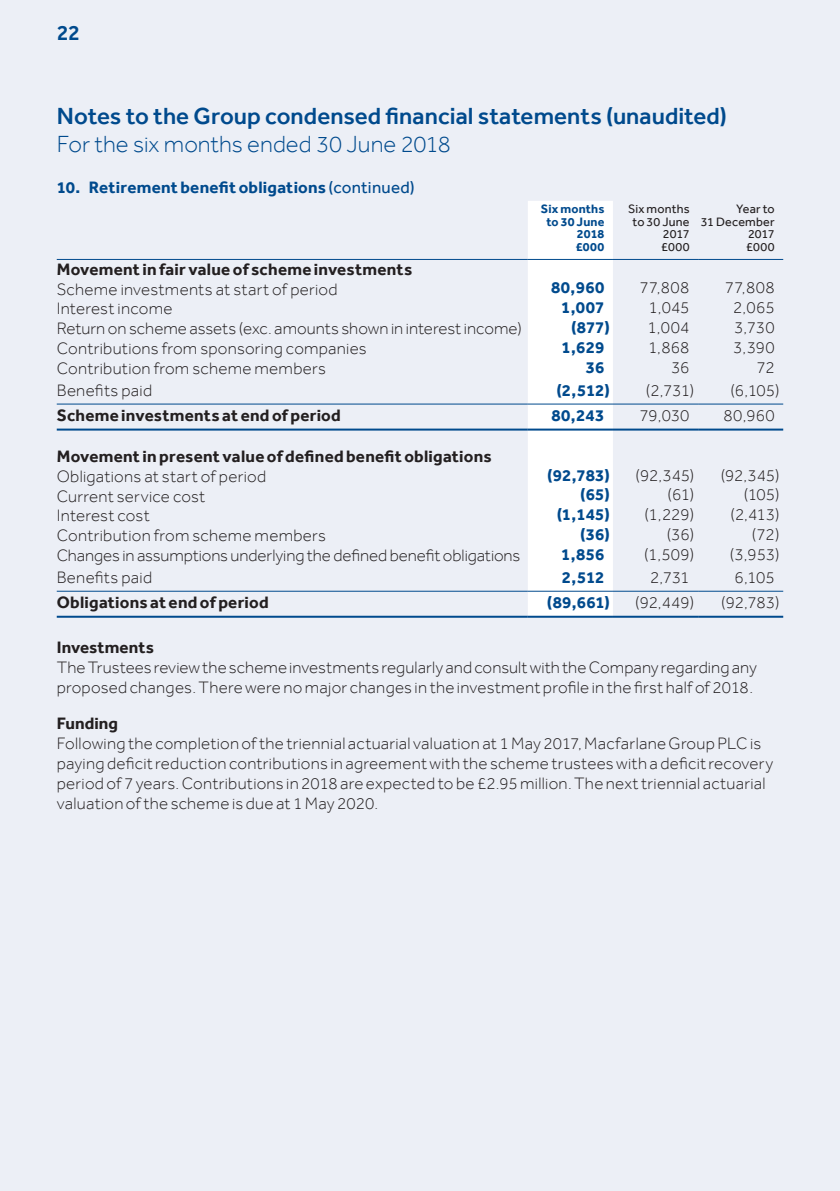
<style>
.page{position:relative;width:840px;height:1191px;background:#fff}
.page>*{position:absolute;margin:0;border:0;box-sizing:border-box;transform-origin:0 0}
.t1{font:500 24px "Effra";color:#004a8d}
.t2{font:300 24px "Effra";color:#004a8d}
.t3{font:500 22px "Effra";color:#004a8d}
.t4{font:300 17px/20px "Effra";letter-spacing:.01em;color:#231f20}
.t5{font:700 17px "Effra";letter-spacing:.015em;color:#231f20}
.t6{font:700 17px "Effra";letter-spacing:.015em;color:#004a8d}
.t7{font:12.4px/12.4px "Effra";letter-spacing:.015em;color:#231f20;text-align:right}
.t8{font:700 12.4px/12.4px "Effra";letter-spacing:.015em;color:#004a8d;text-align:right}
.s1{font-weight:400}
</style>
<div class="page">
<div style="left:0;top:0;width:839px;height:1191px;background:#eceff6"></div>
<div style="left:527px;top:201px;width:85px;height:415px;background:#fff"></div>
<hr style="left:57px;top:259px;width:470px;height:1px;background:#004a8d">
<hr style="left:527px;top:259px;width:85px;height:1px;background:#004a8d">
<hr style="left:612px;top:259px;width:85px;height:1px;background:#004a8d">
<hr style="left:697px;top:259px;width:85px;height:1px;background:#004a8d">
<hr style="left:57px;top:616px;width:470px;height:2px;background:#004a8d">
<hr style="left:527px;top:616px;width:85px;height:2px;background:#004a8d">
<hr style="left:612px;top:616px;width:85px;height:2px;background:#004a8d">
<hr style="left:697px;top:616px;width:85px;height:2px;background:#004a8d">
<hr style="left:57px;top:591px;width:470px;height:1px;background:#004a8d">
<hr style="left:527px;top:591px;width:85px;height:1px;background:#004a8d">
<hr style="left:612px;top:591px;width:85px;height:1px;background:#004a8d">
<hr style="left:697px;top:591px;width:85px;height:1px;background:#004a8d">
<hr style="left:57px;top:428px;width:470px;height:2px;background:#004a8d">
<hr style="left:527px;top:428px;width:85px;height:2px;background:#004a8d">
<hr style="left:612px;top:428px;width:85px;height:2px;background:#004a8d">
<hr style="left:697px;top:428px;width:85px;height:2px;background:#004a8d">
<hr style="left:57px;top:404px;width:470px;height:1px;background:#004a8d">
<hr style="left:527px;top:404px;width:85px;height:1px;background:#004a8d">
<hr style="left:612px;top:404px;width:85px;height:1px;background:#004a8d">
<hr style="left:697px;top:404px;width:85px;height:1px;background:#004a8d">
<p class="t3" style="left:57px;top:19px;width:25px">22</p>
<h1 class="t1" style="left:57px;top:101px;width:671px">Notes to the Group condensed financial statements (unaudited)</h1>
<h1 class="t2" style="left:57px;top:129px;width:395px">For the six months ended 30 June 2018</h1>
<p class="t6" style="left:57px;top:177px;width:359px">10. Retirement benefit obligations <span class="s1">(continued)</span></p>
<p class="t8" style="left:540px;top:203px;width:65px">Six months to 30 June<br>2018<br>£000</p>
<p class="t7" style="left:627px;top:203px;width:63px">Six months to 30 June<br>2017<br>£000</p>
<p class="t7" style="left:700px;top:203px;width:75px">Year to<br>31 December<br>2017<br>£000</p>
<p class="t5" style="left:57px;top:259px;width:357px">Movement in fair value of scheme investments</p>
<p class="t4" style="left:57px;top:279px;width:282px">Scheme investments at start of period</p>
<p class="t6" style="left:551px;top:278px;width:55px">80,960</p>
<p class="t4" style="left:639px;top:277px;width:51px">77,808</p>
<p class="t4" style="left:724px;top:277px;width:51px">77,808</p>
<p class="t4" style="left:57px;top:298px;width:117px">Interest income</p>
<p class="t6" style="left:560px;top:297px;width:45px">1,007</p>
<p class="t4" style="left:648px;top:297px;width:42px">1,045</p>
<p class="t4" style="left:732px;top:297px;width:43px">2,065</p>
<p class="t4" style="left:57px;top:318px;width:466px">Return on scheme assets (exc. amounts shown in interest income)</p>
<p class="t6" style="left:571px;top:317px;width:40px">(877)</p>
<p class="t4" style="left:647px;top:317px;width:43px">1,004</p>
<p class="t4" style="left:733px;top:317px;width:42px">3,730</p>
<p class="t4" style="left:57px;top:338px;width:311px">Contributions from sponsoring companies</p>
<p class="t6" style="left:561px;top:337px;width:44px">1,629</p>
<p class="t4" style="left:647px;top:337px;width:43px">1,868</p>
<p class="t4" style="left:732px;top:337px;width:43px">3,390</p>
<p class="t4" style="left:57px;top:358px;width:270px">Contribution from scheme members</p>
<p class="t6" style="left:585px;top:357px;width:20px">36</p>
<p class="t4" style="left:670px;top:357px;width:20px">36</p>
<p class="t4" style="left:755px;top:357px;width:20px">72</p>
<p class="t4" style="left:57px;top:380px;width:97px">Benefits paid</p>
<p class="t6" style="left:556px;top:380px;width:55px">(2,512)</p>
<p class="t4" style="left:645px;top:380px;width:50px">(2,731)</p>
<p class="t4" style="left:730px;top:380px;width:51px">(6,105)</p>
<p class="t5" style="left:57px;top:405px;width:285px">Scheme investments at end of period</p>
<p class="t6" style="left:551px;top:405px;width:55px">80,243</p>
<p class="t4" style="left:639px;top:405px;width:52px">79,030</p>
<p class="t4" style="left:723px;top:405px;width:53px">80,960</p>
<p class="t5" style="left:57px;top:446px;width:436px">Movement in present value of defined benefit obligations</p>
<p class="t4" style="left:57px;top:466px;width:211px">Obligations at start of period</p>
<p class="t6" style="left:546px;top:465px;width:64px">(92,783)</p>
<p class="t4" style="left:635px;top:465px;width:60px">(92,345)</p>
<p class="t4" style="left:720px;top:465px;width:60px">(92,345)</p>
<p class="t4" style="left:57px;top:486px;width:150px">Current service cost</p>
<p class="t6" style="left:580px;top:484px;width:31px">(65)</p>
<p class="t4" style="left:667px;top:484px;width:28px">(61)</p>
<p class="t4" style="left:743px;top:484px;width:37px">(105)</p>
<p class="t4" style="left:57px;top:505px;width:94px">Interest cost</p>
<p class="t6" style="left:556px;top:504px;width:55px">(1,145)</p>
<p class="t4" style="left:644px;top:504px;width:51px">(1,229)</p>
<p class="t4" style="left:730px;top:504px;width:50px">(2,413)</p>
<p class="t4" style="left:57px;top:525px;width:270px">Contribution from scheme members</p>
<p class="t6" style="left:579px;top:524px;width:31px">(36)</p>
<p class="t4" style="left:666px;top:524px;width:29px">(36)</p>
<p class="t4" style="left:751px;top:524px;width:29px">(72)</p>
<p class="t4" style="left:57px;top:545px;width:465px">Changes in assumptions underlying the defined benefit obligations</p>
<p class="t6" style="left:561px;top:544px;width:45px">1,856</p>
<p class="t4" style="left:643px;top:544px;width:52px">(1,509)</p>
<p class="t4" style="left:729px;top:544px;width:51px">(3,953)</p>
<p class="t4" style="left:57px;top:567px;width:97px">Benefits paid</p>
<p class="t6" style="left:561px;top:567px;width:44px">2,512</p>
<p class="t4" style="left:649px;top:567px;width:41px">2,731</p>
<p class="t4" style="left:734px;top:567px;width:42px">6,105</p>
<p class="t5" style="left:57px;top:592px;width:213px">Obligations at end of period</p>
<p class="t6" style="left:546px;top:592px;width:64px">(89,661)</p>
<p class="t4" style="left:634px;top:592px;width:61px">(92,449)</p>
<p class="t4" style="left:720px;top:592px;width:60px">(92,783)</p>
<p class="t5" style="left:57px;top:637px;width:99px">Investments</p>
<p class="t4" style="left:57px;top:657px;width:701px">The Trustees review the scheme investments regularly and consult with the Company regarding any proposed changes. There were no major changes in the investment profile in the first half of 2018.</p>
<p class="t5" style="left:57px;top:713px;width:63px">Funding</p>
<p class="t4" style="left:57px;top:733px;width:717px">Following the completion of the triennial actuarial valuation at 1 May 2017, Macfarlane Group PLC is paying deficit reduction contributions in agreement with the scheme trustees with a deficit recovery period of 7 years. Contributions in 2018 are expected to be £2.95 million. The next triennial actuarial valuation of the scheme is due at 1 May 2020.</p>
</div>
